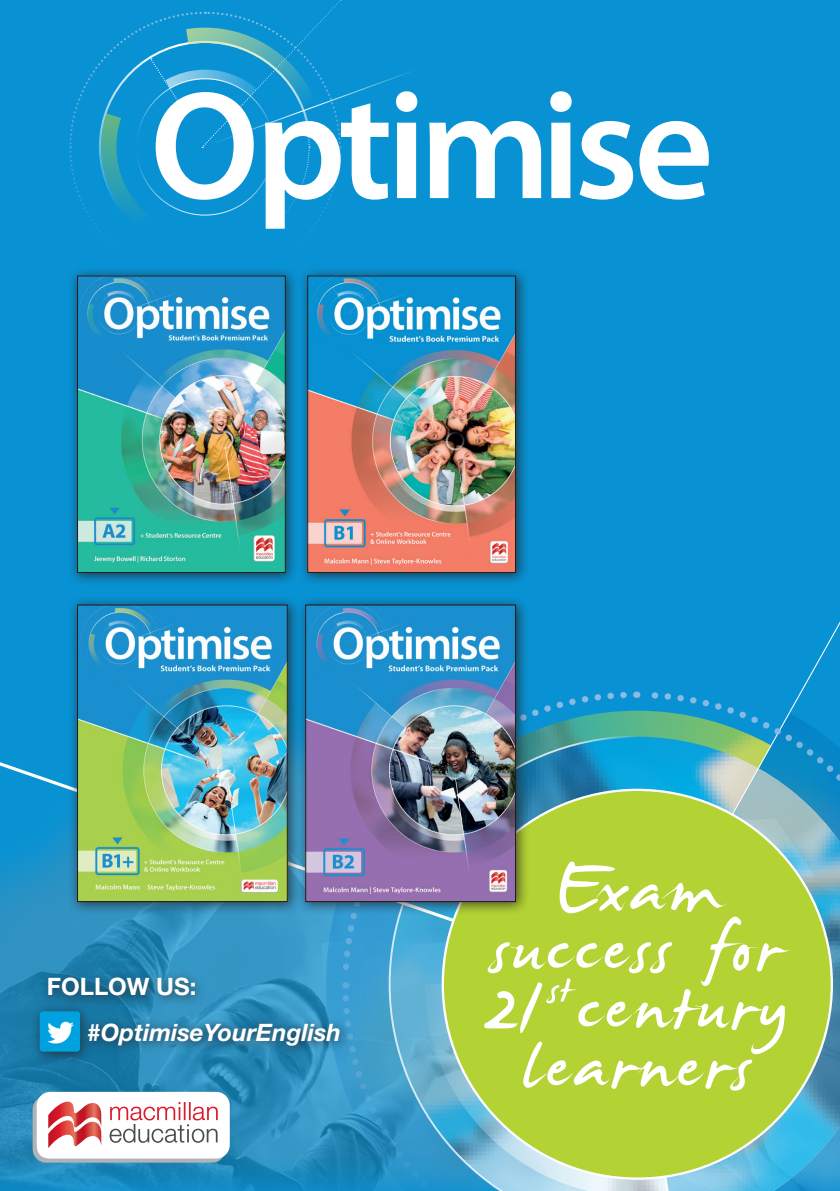
<style>
.page{position:relative;width:840px;height:1191px;background:#fff}
.page>*{position:absolute;margin:0;border:0;box-sizing:border-box;transform-origin:0 0}
.t1{font:600 154.8px "Myriad Pro";letter-spacing:-.045em;color:#fff}
.t2{font:113.8px "James Fajardo";letter-spacing:.04em;color:#fff}
.t3{font:italic 700 24px "Helvetica Neue LT Std";color:#fff}
.t4{font:700 24px "Helvetica Neue LT Std";color:#fff}
</style>
<div class="page">
<div style="left:0;top:0;width:839px;height:1191px;background:#0892d3"></div>
<svg style="left:69px;top:0;width:343px;height:238px"></svg>
<img style="left:0;top:988px;width:326px;height:203px">
<svg style="left:0;top:692px;width:635px;height:296px"></svg>
<div style="left:442px;top:790px;width:389px;height:388px;background:#b3d234;border-radius:50%"></div>
<svg style="left:691px;top:985px;width:148px;height:206px"></svg>
<svg style="left:635px;top:689px;width:204px;height:290px"></svg>
<svg style="left:340px;top:691px;width:290px;height:294px"></svg>
<svg style="left:340px;top:991px;width:294px;height:200px"></svg>
<svg style="left:634px;top:1170px;width:57px;height:21px"></svg>
<svg style="left:33px;top:1096px;width:192px;height:66px"></svg>
<div style="left:37px;top:1091px;width:193px;height:67px;background:#fff;border-radius:14px"></div>
<svg style="left:109px;top:1102px;width:109px;height:40px"></svg>
<svg style="left:48px;top:1101px;width:53px;height:47px"></svg>
<div style="left:67px;top:266px;width:232px;height:320px;background:#231f20;opacity:.75"></div>
<img style="left:79px;top:277px;width:205px;height:294px">
<div style="left:77px;top:275px;width:209px;height:298px;border:1px solid #231f20"></div>
<div style="left:297px;top:266px;width:232px;height:320px;background:#231f20;opacity:.75"></div>
<img style="left:309px;top:277px;width:204px;height:294px">
<div style="left:307px;top:275px;width:208px;height:298px;border:1px solid #231f20"></div>
<div style="left:67px;top:595px;width:234px;height:320px;background:#231f20;opacity:.75"></div>
<img style="left:79px;top:606px;width:207px;height:294px">
<div style="left:77px;top:604px;width:211px;height:298px;border:1px solid #231f20"></div>
<div style="left:295px;top:595px;width:234px;height:320px;background:#231f20;opacity:.75"></div>
<img style="left:307px;top:606px;width:206px;height:294px">
<div style="left:305px;top:604px;width:210px;height:298px;border:1px solid #231f20"></div>
<div style="left:31px;top:969px;width:320px;height:96px;background:#231f20;opacity:.75"></div>
<img style="left:40px;top:1011px;width:40px;height:40px">
<h1 class="t1" style="left:150px;top:60px;width:565px">Optimise</h1>
<p class="t4" style="left:47px;top:971px;width:151px">FOLLOW US:</p>
<p class="t3" style="left:87px;top:1017px;width:255px">#OptimiseYourEnglish</p>
<p class="t2" style="left:552px;top:831px;width:169px">Exam</p>
<p class="t2" style="left:490px;top:889px;width:293px">success for</p>
<p class="t2" style="left:485px;top:948px;width:302px">21<sup>st</sup> century</p>
<p class="t2" style="left:522px;top:1007px;width:229px">learners</p>
</div>
